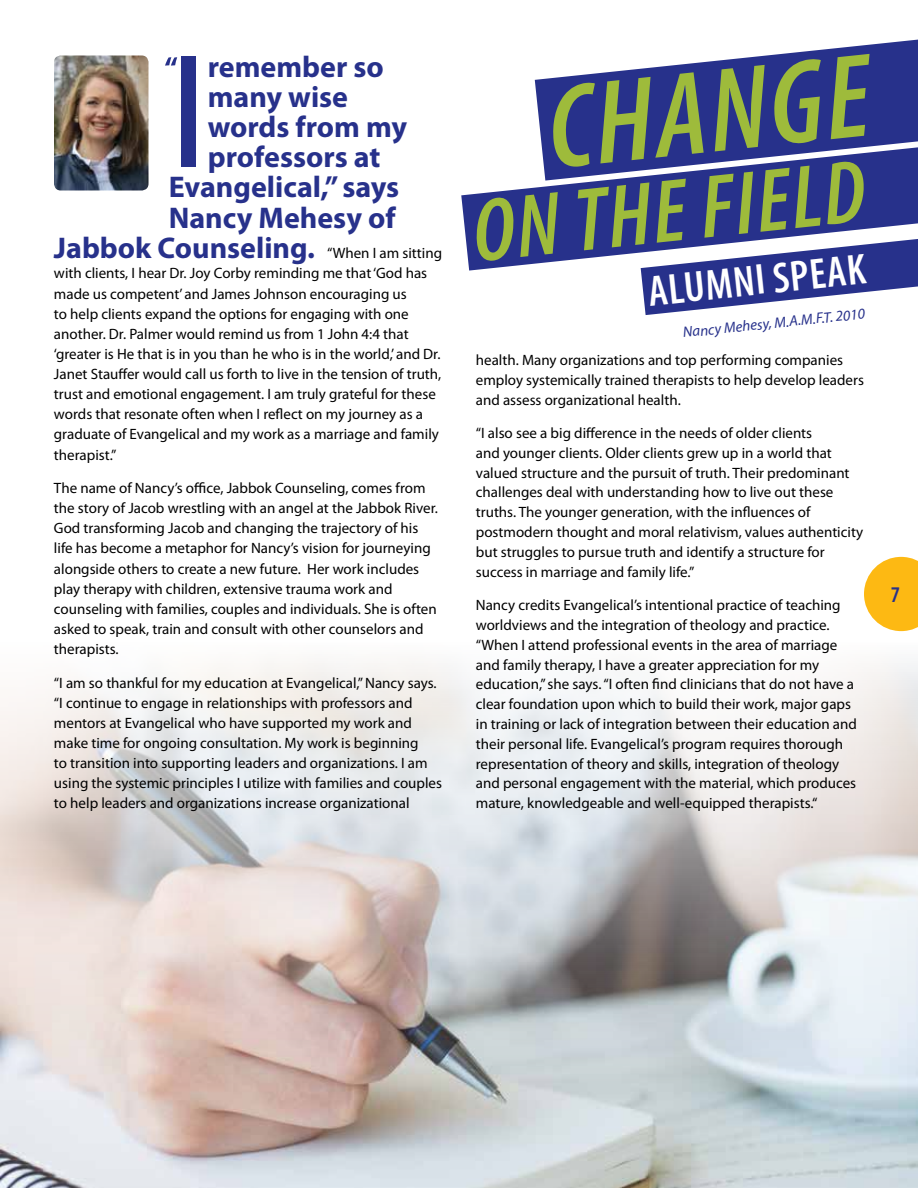
<style>
.page{position:relative;width:918px;height:1188px;background:#fff}
.page>*{position:absolute;margin:0;border:0;box-sizing:border-box;transform-origin:0 0}
.t1{font:163.5px "Myriad Pro";color:#27318b}
.t2{font:italic 600 condensed 120px "Myriad Pro";color:#9ebb3b}
.t3{font:italic 600 condensed 90px "Myriad Pro";color:#9ebb3b}
.t4{font:600 condensed 43.5px "Myriad Pro";color:#fff}
.t5{font:700 30px "Myriad Pro";color:#27318b}
.t6{font:600 condensed 22.5px "Myriad Pro";color:#27318b}
.t7{font:15px/20.1px "Myriad Pro";color:#000}
.t8{font:italic 15px "Myriad Pro";color:#27318b}
.s1{font-weight:400;font-size:15px;color:#000}
</style>
<div class="page">
<img style="left:0;top:663px;width:918px;height:525px">
<svg style="left:535px;top:40px;width:383px;height:107px;fill:#27318b"></svg>
<svg style="left:641px;top:271px;width:277px;height:44px"></svg>
<svg style="left:461px;top:147px;width:457px;height:124px;fill:#27318b"></svg>
<img style="left:54px;top:56px;width:94px;height:134px">
<svg style="left:165px;top:57px;width:12px;height:9px"></svg>
<svg style="left:864px;top:557px;width:54px;height:74px"></svg>
<h1 class="t1" style="left:169px;top:11px;width:41px">I</h1>
<h3 class="t5" style="left:208px;top:47px;width:178px">remember so</h3>
<h3 class="t5" style="left:208px;top:77px;width:142px">many wise</h3>
<h3 class="t5" style="left:208px;top:107px;width:201px">words from my</h3>
<h3 class="t5" style="left:208px;top:137px;width:174px">professors at</h3>
<h3 class="t5" style="left:169px;top:167px;width:232px">Evangelical,” says</h3>
<h3 class="t5" style="left:169px;top:198px;width:228px">Nancy Mehesy of</h3>
<h3 class="t5" style="left:54px;top:229px;width:390px">Jabbok Counseling. <span class="s1">“When I am sitting</span></h3>
<p class="t7" style="left:54px;top:263px;width:389px">with clients, I hear Dr. Joy Corby reminding me that ‘God has made us competent’ and James Johnson encouraging us<br>to help clients expand the options for engaging with one another. Dr. Palmer would remind us from 1 John 4:4 that ‘greater is He that is in you than he who is in the world,’ and Dr.<br>Janet Stauffer would call us forth to live in the tension of truth, trust and emotional engagement. I am truly grateful for these words that resonate often when I reflect on my journey as a graduate of Evangelical and my work as a marriage and family therapist.”</p>
<p class="t7" style="left:54px;top:478px;width:385px">The name of Nancy’s office, Jabbok Counseling, comes from the story of Jacob wrestling with an angel at the Jabbok River.<br>God transforming Jacob and changing the trajectory of his life has become a metaphor for Nancy’s vision for journeying alongside others to create a new future. Her work includes play therapy with children, extensive trauma work and counseling with families, couples and individuals. She is often asked to speak, train and consult with other counselors and therapists.</p>
<p class="t7" style="left:54px;top:672px;width:390px">“I am so thankful for my education at Evangelical,” Nancy says. “I continue to engage in relationships with professors and mentors at Evangelical who have supported my work and make time for ongoing consultation. My work is beginning<br>to transition into supporting leaders and organizations. I am using the systemic principles I utilize with families and couples to help leaders and organizations increase organizational</p>
<h2 class="t2" style="left:540px;top:56px;width:324px;rotate:-6deg">change</h2>
<h3 class="t3" style="left:467px;top:177px;width:395px;rotate:-6deg">on the field</h3>
<h3 class="t4" style="left:645px;top:265px;width:220px;rotate:-6deg">alumni speak</h3>
<p class="t8" style="left:682px;top:323px;width:185px;rotate:-6deg">Nancy Mehesy, M.A.M.F.T. 2010</p>
<p class="t7" style="left:476px;top:350px;width:390px">health. Many organizations and top performing companies employ systemically trained therapists to help develop leaders and assess organizational health.</p>
<p class="t7" style="left:476px;top:423px;width:389px">“I also see a big difference in the needs of older clients<br>and younger clients. Older clients grew up in a world that valued structure and the pursuit of truth. Their predominant challenges deal with understanding how to live out these truths. The younger generation, with the influences of postmodern thought and moral relativism, values authenticity but struggles to pursue truth and identify a structure for success in marriage and family life.”</p>
<p class="t7" style="left:476px;top:595px;width:383px">Nancy credits Evangelical’s intentional practice of teaching worldviews and the integration of theology and practice. “When I attend professional events in the area of marriage and family therapy, I have a greater appreciation for my education,” she says. “I often find clinicians that do not have a clear foundation upon which to build their work, major gaps in training or lack of integration between their education and their personal life. Evangelical’s program requires thorough representation of theory and skills, integration of theology and personal engagement with the material, which produces mature, knowledgeable and well-equipped therapists.“</p>
<h3 class="t6" style="left:891px;top:581px;width:11px">7</h3>
</div>
